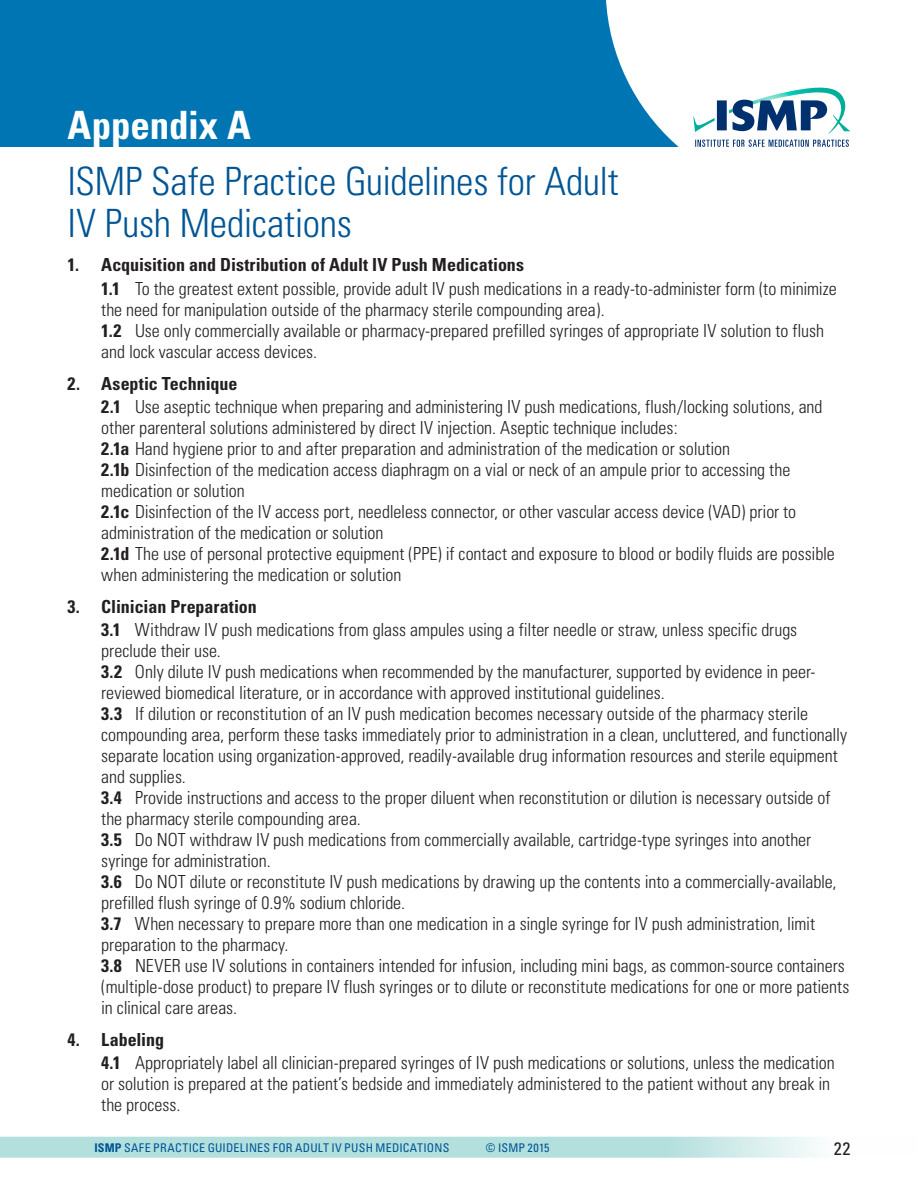
<style>
.page{position:relative;width:918px;height:1188px;background:#fff}
.page>*{position:absolute;margin:0;border:0;box-sizing:border-box;transform-origin:0 0}
._1-title_1{font:300 condensed 39px/42px "Univers";letter-spacing:-.005em;color:#005595}
._1-title_1-2{font:700 condensed 39px "Univers";letter-spacing:-.005em;color:#fff}
.stm_body_Appndx{font:300 condensed 18px/21px "Univers";color:#231f20}
.stm_body_LAST_Appndx{font:300 condensed 18px/21px "Univers";color:#231f20}
.statements_Appndx{font:700 condensed 18px "Univers";color:#231f20}
.t1{font:condensed 18px "Univers";color:#231f20}
.t2{font:condensed 12px "Univers";letter-spacing:.02em;color:#005595}
.s1{font-weight:700}
</style>
<div class="page">
<svg style="left:0;top:1137px;width:816px;height:21px;background:#b9e1df"></svg>
<div style="left:0;top:0;width:918px;height:147px;background:#0075b4"></div>
<svg style="left:606px;top:0;width:312px;height:147px;background:#e6f1f7"></svg>
<svg style="left:695px;top:140px;width:154px;height:7px"></svg>
<svg style="left:693px;top:88px;width:158px;height:46px;background:#a1bdcd"></svg>
<p class="_1-title_1-2" style="left:68px;top:101px;width:185px">Appendix A</p>
<p class="_1-title_1" style="left:68px;top:160px;width:553px">ISMP Safe Practice Guidelines for Adult<br>IV Push Medications</p>
<p class="statements_Appndx" style="left:68px;top:254px;width:458px">1. Acquisition and Distribution of Adult IV Push Medications</p>
<p class="stm_body_Appndx" style="left:101px;top:278px;width:737px"><span class="s1">1.1</span> To the greatest extent possible, provide adult IV push medications in a ready-to-administer form (to minimize the need for manipulation outside of the pharmacy sterile compounding area).</p>
<p class="stm_body_LAST_Appndx" style="left:101px;top:320px;width:724px"><span class="s1">1.2</span> Use only commercially available or pharmacy-prepared prefilled syringes of appropriate IV solution to flush and lock vascular access devices.</p>
<p class="statements_Appndx" style="left:68px;top:372px;width:172px">2. Aseptic Technique</p>
<p class="stm_body_Appndx" style="left:101px;top:396px;width:723px"><span class="s1">2.1</span> Use aseptic technique when preparing and administering IV push medications, flush/locking solutions, and other parenteral solutions administered by direct IV injection. Aseptic technique includes:</p>
<p class="stm_body_Appndx" style="left:101px;top:438px;width:630px"><span class="s1">2.1a</span> Hand hygiene prior to and after preparation and administration of the medication or solution</p>
<p class="stm_body_Appndx" style="left:101px;top:459px;width:691px"><span class="s1">2.1b</span> Disinfection of the medication access diaphragm on a vial or neck of an ampule prior to accessing the medication or solution</p>
<p class="stm_body_Appndx" style="left:101px;top:501px;width:697px"><span class="s1">2.1c</span> Disinfection of the IV access port, needleless connector, or other vascular access device (VAD) prior to administration of the medication or solution</p>
<p class="stm_body_LAST_Appndx" style="left:101px;top:543px;width:735px"><span class="s1">2.1d</span> The use of personal protective equipment (PPE) if contact and exposure to blood or bodily fluids are possible when administering the medication or solution</p>
<p class="statements_Appndx" style="left:68px;top:595px;width:191px">3. Clinician Preparation</p>
<p class="stm_body_Appndx" style="left:101px;top:620px;width:698px"><span class="s1">3.1</span> Withdraw IV push medications from glass ampules using a filter needle or straw, unless specific drugs preclude their use.</p>
<p class="stm_body_Appndx" style="left:101px;top:662px;width:716px"><span class="s1">3.2</span> Only dilute IV push medications when recommended by the manufacturer, supported by evidence in peer&shy;reviewed biomedical literature, or in accordance with approved institutional guidelines.</p>
<p class="stm_body_Appndx" style="left:101px;top:704px;width:747px"><span class="s1">3.3</span> If dilution or reconstitution of an IV push medication becomes necessary outside of the pharmacy sterile compounding area, perform these tasks immediately prior to administration in a clean, uncluttered, and functionally separate location using organization-approved, readily-available drug information resources and sterile equipment and supplies.</p>
<p class="stm_body_Appndx" style="left:101px;top:788px;width:731px"><span class="s1">3.4</span> Provide instructions and access to the proper diluent when reconstitution or dilution is necessary outside of the pharmacy sterile compounding area.</p>
<p class="stm_body_Appndx" style="left:101px;top:830px;width:711px"><span class="s1">3.5</span> Do NOT withdraw IV push medications from commercially available, cartridge-type syringes into another syringe for administration.</p>
<p class="stm_body_Appndx" style="left:101px;top:872px;width:737px"><span class="s1">3.6</span> Do NOT dilute or reconstitute IV push medications by drawing up the contents into a commercially-available, prefilled flush syringe of 0.9% sodium chloride.</p>
<p class="stm_body_Appndx" style="left:101px;top:914px;width:715px"><span class="s1">3.7</span> When necessary to prepare more than one medication in a single syringe for IV push administration, limit preparation to the pharmacy.</p>
<p class="stm_body_LAST_Appndx" style="left:101px;top:956px;width:750px"><span class="s1">3.8</span> NEVER use IV solutions in containers intended for infusion, including mini bags, as common-source containers (multiple-dose product) to prepare IV flush syringes or to dilute or reconstitute medications for one or more patients in clinical care areas.</p>
<p class="statements_Appndx" style="left:68px;top:1028px;width:98px">4. Labeling</p>
<p class="stm_body_Appndx" style="left:101px;top:1053px;width:735px"><span class="s1">4.1</span> Appropriately label all clinician-prepared syringes of IV push medications or solutions, unless the medication or solution is prepared at the patient’s bedside and immediately administered to the patient without any break in the process.</p>
<p class="t1" style="left:834px;top:1137px;width:18px">22</p>
<p class="t2" style="left:94px;top:1140px;width:356px"><span class="s1">ISMP</span> SAFE PRACTICE GUIDELINES FOR ADULT IV PUSH MEDICATIONS</p>
<p class="t2" style="left:486px;top:1140px;width:65px">© ISMP 2015</p>
</div>
